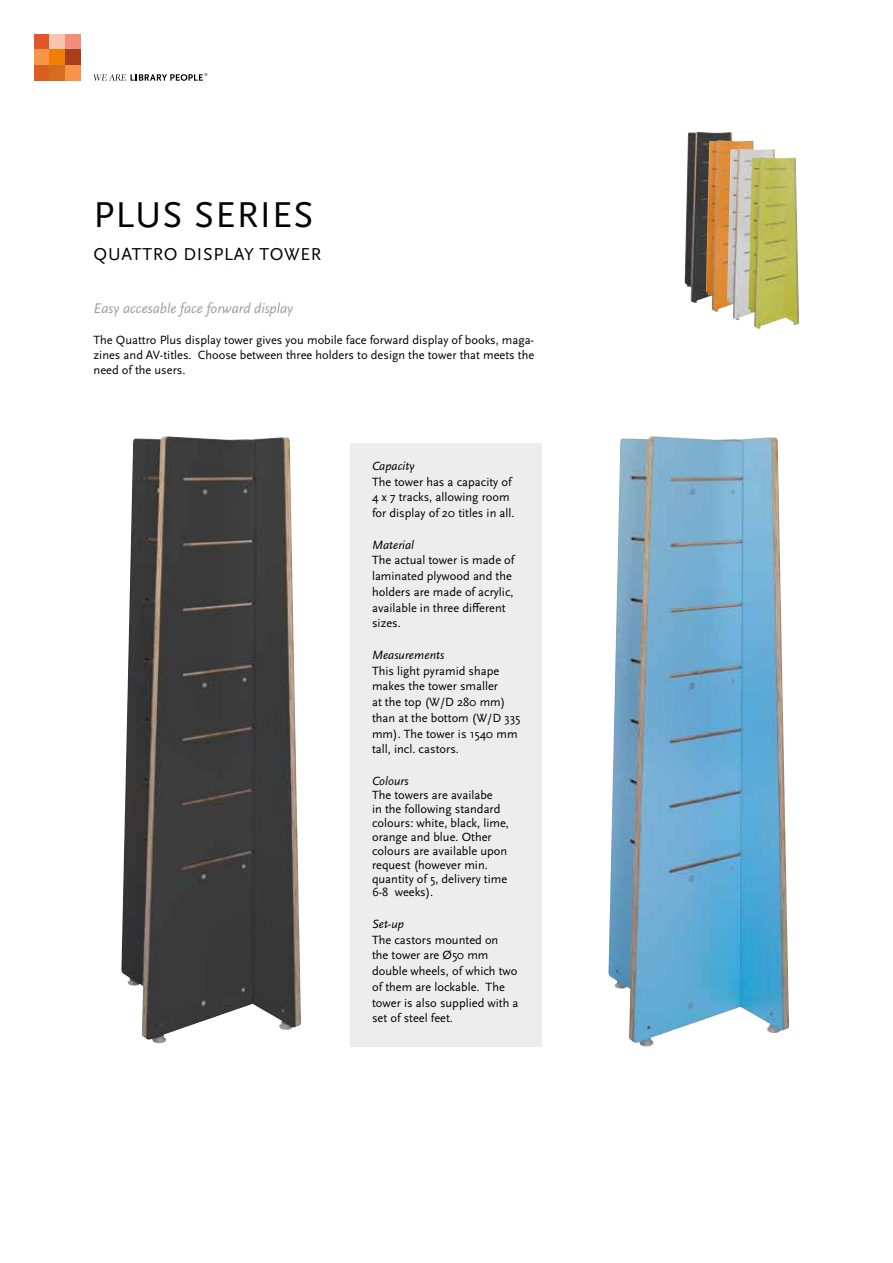
<style>
.page{position:relative;width:893px;height:1263px;background:#fff}
.page>*{position:absolute;margin:0;border:0;box-sizing:border-box;transform-origin:0 0}
.t1{font:37.5px "Scala Sans OT";letter-spacing:.03em;color:#000}
.t2{font:18px "Scala Sans OT";letter-spacing:.185em;color:#000}
.t3{font:italic 14.55px "Scala Sans OT";color:#9d9d9c}
.t4{font:12.45px/15.8px "Scala Sans OT";color:#000}
.t5{font:italic 12.45px "Scala Sans OT";color:#000}
</style>
<div class="page">
<div style="left:34px;top:34px;width:16px;height:16px;background:#e2562e"></div>
<div style="left:34px;top:50px;width:16px;height:15px;background:#f49548"></div>
<div style="left:34px;top:65px;width:16px;height:16px;background:#da5e22"></div>
<div style="left:50px;top:34px;width:15px;height:16px;background:#f9c5af"></div>
<div style="left:50px;top:50px;width:15px;height:15px;background:#f07f00"></div>
<div style="left:50px;top:65px;width:15px;height:16px;background:#d46d20"></div>
<div style="left:65px;top:34px;width:16px;height:16px;background:#f28e7a"></div>
<div style="left:65px;top:50px;width:16px;height:15px;background:#aa3e1a"></div>
<div style="left:65px;top:65px;width:16px;height:16px;background:#f4954a"></div>
<img style="left:121px;top:436px;width:180px;height:607px">
<img style="left:608px;top:436px;width:181px;height:610px">
<div style="left:351px;top:443px;width:191px;height:604px;background:#ededed"></div>
<img style="left:685px;top:132px;width:48px;height:171px">
<img style="left:706px;top:140px;width:48px;height:172px">
<img style="left:727px;top:149px;width:48px;height:171px">
<img style="left:748px;top:157px;width:51px;height:172px">
<svg style="left:94px;top:73px;width:113px;height:8px"></svg>
<h1 class="t1" style="left:94px;top:195px;width:221px">PLUS SERIES</h1>
<h2 class="t2" style="left:94px;top:244px;width:113px">quattro displ</h2>
<h2 class="t2" style="left:234px;top:244px;width:77px">ay tower</h2>
<p class="t3" style="left:94px;top:300px;width:201px">Easy accesable face forward display</p>
<p class="t4" style="left:94px;top:333px;width:442px;line-height:15px;text-align:justify">The Quattro Plus display tower gives you mobile face forward display of books, maga&shy;zines and AV-titles. Choose between three holders to design the tower that meets the need of the users.</p>
<p class="t5" style="left:372px;top:459px;width:44px">Capacity</p>
<p class="t4" style="left:372px;top:474px;width:144px">The tower has a capacity of<br>4 x 7 tracks, allowing room for display of 20 titles in all.</p>
<p class="t5" style="left:372px;top:538px;width:44px">Material</p>
<p class="t4" style="left:372px;top:553px;width:144px">The actual tower is made of laminated plywood and the holders are made of acrylic, available in three different sizes.</p>
<p class="t5" style="left:372px;top:648px;width:74px">Measurements</p>
<p class="t4" style="left:372px;top:663px;width:150px">This light pyramid shape makes the tower smaller<br>at the top (W/D 280 mm) than at the bottom (W/D 335 mm). The tower is 1540 mm tall, incl. castors.</p>
<p class="t5" style="left:372px;top:774px;width:38px">Colours</p>
<p class="t4" style="left:372px;top:788px;width:138px;line-height:14px">The towers are availabe<br>in the following standard colours: white, black, lime, orange and blue. Other colours are available upon request (however min. quantity of 5, delivery time<br>6-8 weeks).</p>
<p class="t5" style="left:372px;top:917px;width:33px">Set-up</p>
<p class="t4" style="left:372px;top:932px;width:148px">The castors mounted on<br>the tower are Ø50 mm double wheels, of which two of them are lockable. The tower is also supplied with a set of steel feet.</p>
</div>
